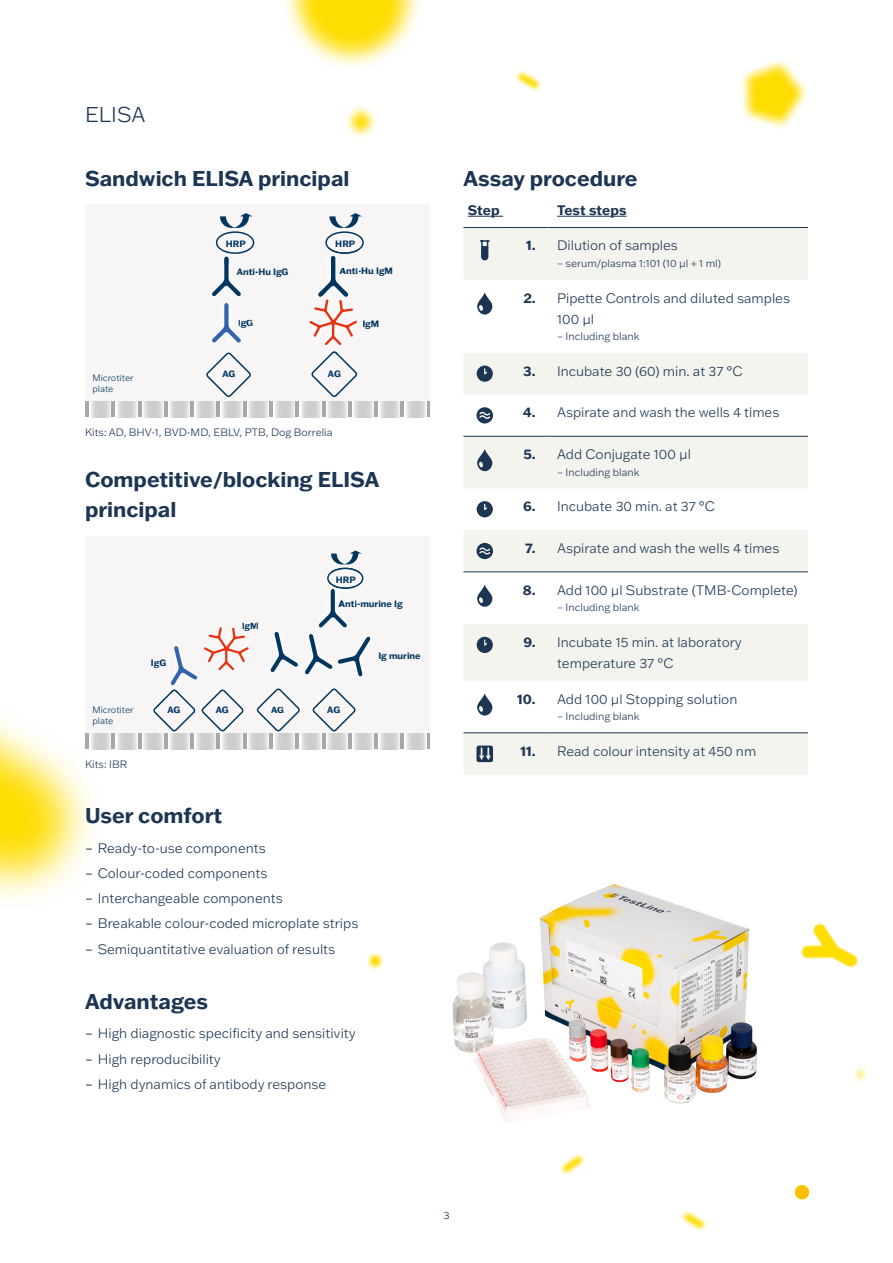
<style>
.page{position:relative;width:893px;height:1263px;background:#fff}
.page>*{position:absolute;margin:0;border:0;box-sizing:border-box;transform-origin:0 0}
.t1{font:700 21px/30px "Franklin Gothic ATF";color:#1c3553}
.t2{font:300 21px "Franklin Gothic ATF";color:#1c3553}
.t3{font:300 13.5px/21px "Franklin Gothic ATF";color:#1c3553}
.t4{font:700 13.5px "Franklin Gothic ATF";color:#1c3553}
.t5{font:300 10.5px "Franklin Gothic ATF";color:#1c3553}
.t6{font:700 9px "Franklin Gothic ATF";color:#00365f}
.t7{font:300 9px/10.8px "Franklin Gothic ATF";color:#00365f}
.s1{color:#003f68}
.s2{color:#003760}
.s3{font-weight:400}
.s4{font-weight:700}
</style>
<div class="page">
<svg style="left:0;top:749px;width:103px;height:150px"></svg>
<svg style="left:0;top:719px;width:72px;height:160px"></svg>
<svg style="left:801px;top:923px;width:22px;height:32px"></svg>
<svg style="left:802px;top:924px;width:56px;height:43px"></svg>
<svg style="left:367px;top:952px;width:17px;height:18px"></svg>
<svg style="left:370px;top:955px;width:11px;height:11px"></svg>
<svg style="left:795px;top:1185px;width:14px;height:14px"></svg>
<div style="left:795px;top:1185px;width:14px;height:14px;background:#fdbf00;border-radius:50%"></div>
<svg style="left:854px;top:1067px;width:13px;height:15px"></svg>
<svg style="left:857px;top:1069px;width:8px;height:10px"></svg>
<svg style="left:560px;top:1154px;width:25px;height:21px"></svg>
<svg style="left:562px;top:1156px;width:20px;height:16px"></svg>
<svg style="left:741px;top:60px;width:67px;height:68px"></svg>
<svg style="left:748px;top:66px;width:54px;height:56px;background:#fee754"></svg>
<svg style="left:285px;top:0;width:134px;height:67px"></svg>
<svg style="left:299px;top:0;width:106px;height:53px;background:#fee542"></svg>
<svg style="left:346px;top:106px;width:30px;height:31px"></svg>
<svg style="left:352px;top:113px;width:18px;height:18px"></svg>
<svg style="left:681px;top:1210px;width:26px;height:21px"></svg>
<svg style="left:684px;top:1213px;width:20px;height:15px"></svg>
<svg style="left:516px;top:71px;width:26px;height:20px"></svg>
<svg style="left:518px;top:73px;width:20px;height:15px"></svg>
<div style="left:85px;top:204px;width:344px;height:213px;background:#f7f5f5"></div>
<svg style="left:206px;top:352px;width:45px;height:45px"></svg>
<svg style="left:212px;top:303px;width:29px;height:40px"></svg>
<svg style="left:212px;top:213px;width:42px;height:83px"></svg>
<svg style="left:311px;top:351px;width:46px;height:46px"></svg>
<svg style="left:309px;top:213px;width:55px;height:132px"></svg>
<svg style="left:85px;top:401px;width:344px;height:16px"></svg>
<svg style="left:90px;top:401px;width:21px;height:16px"></svg>
<svg style="left:116px;top:401px;width:21px;height:16px"></svg>
<svg style="left:142px;top:401px;width:21px;height:16px"></svg>
<svg style="left:168px;top:401px;width:22px;height:16px"></svg>
<svg style="left:195px;top:401px;width:21px;height:16px"></svg>
<svg style="left:221px;top:401px;width:21px;height:16px"></svg>
<svg style="left:247px;top:401px;width:22px;height:16px"></svg>
<svg style="left:273px;top:401px;width:22px;height:16px"></svg>
<svg style="left:300px;top:401px;width:21px;height:16px"></svg>
<svg style="left:326px;top:401px;width:21px;height:16px"></svg>
<svg style="left:352px;top:401px;width:22px;height:16px"></svg>
<svg style="left:379px;top:401px;width:21px;height:16px"></svg>
<svg style="left:405px;top:401px;width:21px;height:16px"></svg>
<div style="left:85px;top:536px;width:344px;height:213px;background:#f7f5f5"></div>
<svg style="left:313px;top:688px;width:43px;height:43px"></svg>
<svg style="left:257px;top:688px;width:43px;height:43px"></svg>
<svg style="left:270px;top:550px;width:100px;height:127px"></svg>
<svg style="left:153px;top:627px;width:96px;height:104px"></svg>
<svg style="left:85px;top:733px;width:344px;height:16px"></svg>
<svg style="left:90px;top:733px;width:21px;height:16px"></svg>
<svg style="left:116px;top:733px;width:21px;height:16px"></svg>
<svg style="left:142px;top:733px;width:21px;height:16px"></svg>
<svg style="left:168px;top:733px;width:22px;height:16px"></svg>
<svg style="left:195px;top:733px;width:21px;height:16px"></svg>
<svg style="left:221px;top:733px;width:21px;height:16px"></svg>
<svg style="left:247px;top:733px;width:22px;height:16px"></svg>
<svg style="left:273px;top:733px;width:22px;height:16px"></svg>
<svg style="left:300px;top:733px;width:21px;height:16px"></svg>
<svg style="left:326px;top:733px;width:21px;height:16px"></svg>
<svg style="left:352px;top:733px;width:22px;height:16px"></svg>
<svg style="left:379px;top:733px;width:21px;height:16px"></svg>
<svg style="left:405px;top:733px;width:21px;height:16px"></svg>
<img style="left:540px;top:884px;width:217px;height:219px">
<svg style="left:463px;top:228px;width:345px;height:547px;fill:#f4f4ee"></svg>
<hr style="left:463px;top:227px;width:43px;height:1px;background:#1c3553">
<hr style="left:506px;top:227px;width:43px;height:1px;background:#1c3553">
<hr style="left:549px;top:227px;width:259px;height:1px;background:#1c3553">
<hr style="left:463px;top:436px;width:43px;height:1px;background:#1c3553">
<hr style="left:506px;top:436px;width:43px;height:1px;background:#1c3553">
<hr style="left:549px;top:436px;width:259px;height:1px;background:#1c3553">
<hr style="left:463px;top:571px;width:43px;height:1px;background:#1c3553">
<hr style="left:506px;top:571px;width:43px;height:1px;background:#1c3553">
<hr style="left:549px;top:571px;width:259px;height:1px;background:#1c3553">
<hr style="left:463px;top:732px;width:43px;height:1px;background:#1c3553">
<hr style="left:506px;top:732px;width:43px;height:1px;background:#1c3553">
<hr style="left:549px;top:732px;width:259px;height:1px;background:#1c3553">
<hr style="left:468px;top:216px;width:35px;height:1px;background:#1c3553">
<hr style="left:557px;top:216px;width:70px;height:1px;background:#1c3553">
<svg style="left:479px;top:239px;width:12px;height:22px"></svg>
<svg style="left:477px;top:292px;width:15px;height:22px"></svg>
<svg style="left:477px;top:365px;width:16px;height:17px"></svg>
<svg style="left:476px;top:407px;width:17px;height:16px"></svg>
<svg style="left:477px;top:449px;width:15px;height:22px"></svg>
<svg style="left:477px;top:501px;width:16px;height:16px"></svg>
<svg style="left:476px;top:543px;width:17px;height:16px"></svg>
<svg style="left:477px;top:585px;width:15px;height:22px"></svg>
<svg style="left:477px;top:637px;width:16px;height:16px"></svg>
<svg style="left:477px;top:693px;width:15px;height:22px"></svg>
<svg style="left:476px;top:745px;width:17px;height:17px"></svg>
<h1 class="t2" style="left:85px;top:101px;width:62px">ELISA</h1>
<h1 class="t1" style="left:85px;top:163px;width:266px">Sandwich ELISA principal</h1>
<p class="t6" style="left:226px;top:238px;width:21px">HRP</p>
<p class="t6" style="left:335px;top:238px;width:21px">HRP</p>
<p class="t6" style="left:340px;top:265px;width:55px"><span class="s1">A</span>nti-Hu IgM</p>
<p class="t6" style="left:237px;top:266px;width:53px">Anti-Hu IgG</p>
<p class="t6" style="left:238px;top:317px;width:17px">IgG</p>
<p class="t6" style="left:362px;top:318px;width:18px"><span class="s2">I</span>gM</p>
<p class="t6" style="left:328px;top:367px;width:14px">AG</p>
<p class="t6" style="left:222px;top:368px;width:14px">AG</p>
<p class="t7" style="left:92px;top:372px;width:43px">Microtiter plate</p>
<p class="t5" style="left:85px;top:426px;width:249px">Kits: AD, BHV-1, BVD-MD, EBLV, PTB, Dog Borrelia</p>
<h1 class="t1" style="left:85px;top:464px;width:296px">Competitive/blocking ELISA principal</h1>
<p class="t6" style="left:336px;top:573px;width:21px">HRP</p>
<p class="t7" style="left:92px;top:704px;width:43px">Microtiter plate</p>
<p class="t6" style="left:151px;top:657px;width:17px">IgG</p>
<p class="t6" style="left:242px;top:620px;width:18px">IgM</p>
<p class="t6" style="left:339px;top:598px;width:65px"><span class="s1">A</span>nti-murine Ig</p>
<p class="t6" style="left:378px;top:649px;width:44px">Ig murine</p>
<p class="t6" style="left:167px;top:704px;width:14px">AG</p>
<p class="t6" style="left:216px;top:704px;width:14px">AG</p>
<p class="t6" style="left:271px;top:704px;width:14px">AG</p>
<p class="t6" style="left:327px;top:704px;width:14px">AG</p>
<p class="t5" style="left:85px;top:757px;width:44px">Kits: IBR</p>
<h1 class="t1" style="left:85px;top:800px;width:139px">User comfort</h1>
<p class="t3" style="left:85px;top:837px;width:182px"><span class="s3">–</span> Ready-to-use components</p>
<p class="t3" style="left:85px;top:862px;width:184px"><span class="s3">–</span> Colour-coded components</p>
<p class="t3" style="left:85px;top:887px;width:199px"><span class="s3">–</span> Interchangeable components</p>
<p class="t3" style="left:85px;top:913px;width:275px"><span class="s3">–</span> Breakable colour-coded microplate strips</p>
<p class="t3" style="left:85px;top:938px;width:252px"><span class="s3">–</span> Semiquantitative evaluation of results</p>
<h1 class="t1" style="left:85px;top:986px;width:125px">Advantages</h1>
<p class="t3" style="left:85px;top:1023px;width:272px"><span class="s3">–</span> High diagnostic specificity and sensitivity</p>
<p class="t3" style="left:85px;top:1048px;width:137px"><span class="s3">–</span> High reproducibility</p>
<p class="t3" style="left:85px;top:1073px;width:243px"><span class="s3">–</span> High dynamics of antibody response</p>
<h1 class="t1" style="left:463px;top:163px;width:176px">Assay procedure</h1>
<p class="t4" style="left:468px;top:201px;width:33px">Step</p>
<p class="t4" style="left:557px;top:201px;width:71px">Test steps</p>
<p class="t3" style="left:526px;top:235px;width:153px"><span class="s4">1.</span> Dilution of samples</p>
<p class="t5" style="left:557px;top:256px;width:165px">– serum/plasma 1:101 (10 μl + 1 ml)</p>
<p class="t3" style="left:557px;top:287px;width:235px;text-indent:-34px"><span class="s4">2.</span> Pipette Controls and diluted samples<br>100 μl</p>
<p class="t5" style="left:557px;top:329px;width:84px">– Including blank</p>
<p class="t3" style="left:523px;top:360px;width:221px"><span class="s4">3.</span> Incubate 30 (60) min. at 37 °C</p>
<p class="t3" style="left:523px;top:402px;width:258px"><span class="s4">4.</span> Aspirate and wash the wells 4 times</p>
<p class="t3" style="left:523px;top:443px;width:169px"><span class="s4">5.</span> Add Conjugate 100 μl</p>
<p class="t5" style="left:557px;top:465px;width:84px">– Including blank</p>
<p class="t3" style="left:523px;top:496px;width:193px"><span class="s4">6.</span> Incubate 30 min. at 37 °C</p>
<p class="t3" style="left:525px;top:537px;width:256px"><span class="s4">7.</span> Aspirate and wash the wells 4 times</p>
<p class="t3" style="left:523px;top:579px;width:276px"><span class="s4">8.</span> Add 100 μl Substrate (TMB-Complete)</p>
<p class="t5" style="left:557px;top:601px;width:84px">– Including blank</p>
<p class="t3" style="left:557px;top:631px;width:186px;text-indent:-34px"><span class="s4">9.</span> Incubate 15 min. at laboratory temperature 37 °C</p>
<p class="t3" style="left:517px;top:688px;width:222px"><span class="s4">10.</span> Add 100 μl Stopping solution</p>
<p class="t5" style="left:557px;top:709px;width:84px">– Including blank</p>
<p class="t3" style="left:520px;top:740px;width:237px"><span class="s4">11.</span> Read colour intensity at 450 nm</p>
<p class="t5" style="left:443px;top:1208px;width:8px">3</p>
</div>
